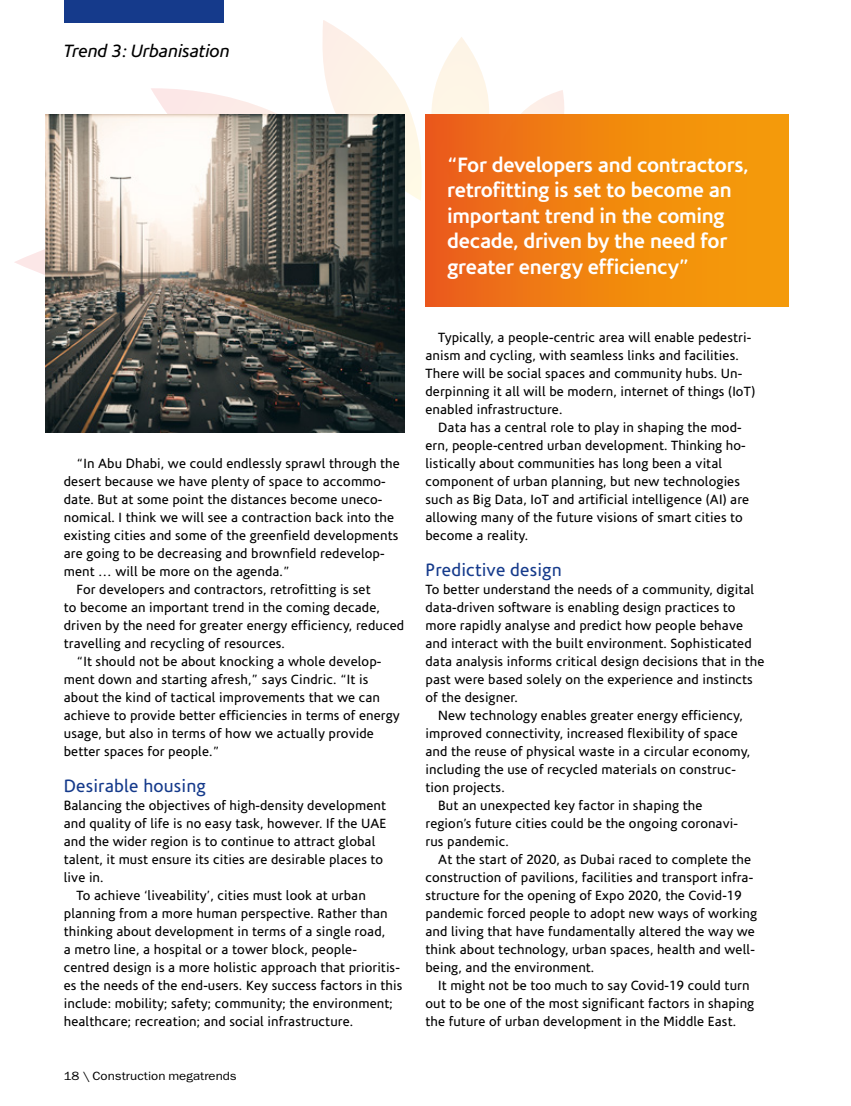
<style>
.page{position:relative;width:851px;height:1106px;background:#fff}
.page>*{position:absolute;margin:0;border:0;box-sizing:border-box;transform-origin:0 0}
.t1{font:700 21px/25.5px "Corisande";letter-spacing:-.015em;color:#fff}
.t2{font:18px "Corisande";letter-spacing:.01em;color:#153a8b}
.t3{font:italic 18px "Corisande";color:#000}
.t4{font:13.5px/18px "Corisande";letter-spacing:.01em;color:#000}
.t5{font:12px "ITC Franklin Gothic Std";color:#000;scale:1.1 1}
</style>
<div class="page">
<div style="left:64px;top:0;width:159px;height:23px;background:#153a8b"></div>
<svg style="left:431px;top:37px;width:179px;height:78px"></svg>
<svg style="left:14px;top:20px;width:408px;height:286px"></svg>
<img style="left:45px;top:115px;width:359px;height:317px">
<div style="left:425px;top:115px;width:362px;height:191px;background:linear-gradient(to right,#eb611b,#f6a406)"></div>
<h2 class="t3" style="left:64px;top:41px;width:167px">Trend 3: Urbanisation</h2>
<p class="t4" style="left:77px;top:455px;width:324px">“In Abu Dhabi, we could endlessly sprawl through the</p>
<p class="t4" style="left:64px;top:473px;width:323px">desert because we have plenty of space to accommo-</p>
<p class="t4" style="left:64px;top:491px;width:320px">date. But at some point the distances become uneco-</p>
<p class="t4" style="left:64px;top:509px;width:332px">nomical. I think we will see a contraction back into the</p>
<p class="t4" style="left:64px;top:527px;width:336px">existing cities and some of the greenfield developments</p>
<p class="t4" style="left:64px;top:545px;width:322px">are going to be decreasing and brownfield redevelop-</p>
<p class="t4" style="left:64px;top:563px;width:227px">ment … will be more on the agenda.”</p>
<p class="t4" style="left:77px;top:581px;width:295px">For developers and contractors, retrofitting is set</p>
<p class="t4" style="left:64px;top:599px;width:317px">to become an important trend in the coming decade,</p>
<p class="t4" style="left:64px;top:617px;width:342px">driven by the need for greater energy efficiency, reduced</p>
<p class="t4" style="left:64px;top:635px;width:223px">travelling and recycling of resources.</p>
<p class="t4" style="left:77px;top:653px;width:306px">“It should not be about knocking a whole develop-</p>
<p class="t4" style="left:64px;top:671px;width:306px">ment down and starting afresh,” says Cindric. “It is</p>
<p class="t4" style="left:64px;top:689px;width:317px">about the kind of tactical improvements that we can</p>
<p class="t4" style="left:64px;top:707px;width:337px">achieve to provide better efficiencies in terms of energy</p>
<p class="t4" style="left:64px;top:725px;width:311px">usage, but also in terms of how we actually provide</p>
<p class="t4" style="left:64px;top:743px;width:157px">better spaces for people.”</p>
<h2 class="t2" style="left:64px;top:776px;width:143px">Desirable housing</h2>
<p class="t4" style="left:64px;top:797px;width:323px">Balancing the objectives of high-density development</p>
<p class="t4" style="left:64px;top:815px;width:324px">and quality of life is no easy task, however. If the UAE</p>
<p class="t4" style="left:64px;top:833px;width:313px">and the wider region is to continue to attract global</p>
<p class="t4" style="left:64px;top:851px;width:321px">talent, it must ensure its cities are desirable places to</p>
<p class="t4" style="left:64px;top:869px;width:41px">live in.</p>
<p class="t4" style="left:77px;top:887px;width:291px">To achieve ‘liveability’, cities must look at urban</p>
<p class="t4" style="left:64px;top:905px;width:325px">planning from a more human perspective. Rather than</p>
<p class="t4" style="left:64px;top:923px;width:323px">thinking about development in terms of a single road,</p>
<p class="t4" style="left:64px;top:941px;width:294px">a metro line, a hospital or a tower block, people-</p>
<p class="t4" style="left:64px;top:959px;width:337px">centred design is a more holistic approach that prioritis-</p>
<p class="t4" style="left:64px;top:977px;width:340px">es the needs of the end-users. Key success factors in this</p>
<p class="t4" style="left:64px;top:995px;width:330px">include: mobility; safety; community; the environment;</p>
<p class="t4" style="left:64px;top:1013px;width:291px">healthcare; recreation; and social infrastructure.</p>
<p class="t5" style="left:64px;top:1069px;width:159px">18 \ Construction megatrends</p>
<h1 class="t1" style="left:447px;top:152px;width:303px">“For developers and contractors, retrofitting is set to become an important trend in the coming decade, driven by the need for greater energy efficiency”</h1>
<p class="t4" style="left:425px;top:329px;width:331px;text-indent:13px">Typically, a people-centric area will enable pedestri&shy;anism and cycling, with seamless links and facilities.<br>There will be social spaces and community hubs. Un&shy;derpinning it all will be modern, internet of things (IoT) enabled infrastructure.</p>
<p class="t4" style="left:425px;top:419px;width:325px;text-indent:13px">Data has a central role to play in shaping the mod&shy;ern, people-centred urban development. Thinking ho&shy;listically about communities has long been a vital component of urban planning, but new technologies such as Big Data, IoT and artificial intelligence (AI) are allowing many of the future visions of smart cities to become a reality.</p>
<h2 class="t2" style="left:425px;top:560px;width:138px">Predictive design</h2>
<p class="t4" style="left:425px;top:581px;width:330px">To better understand the needs of a community, digital</p>
<p class="t4" style="left:425px;top:599px;width:311px">data-driven software is enabling design practices to</p>
<p class="t4" style="left:425px;top:617px;width:319px">more rapidly analyse and predict how people behave</p>
<p class="t4" style="left:425px;top:635px;width:328px">and interact with the built environment. Sophisticated</p>
<p class="t4" style="left:425px;top:653px;width:340px">data analysis informs critical design decisions that in the</p>
<p class="t4" style="left:425px;top:671px;width:329px">past were based solely on the experience and instincts</p>
<p class="t4" style="left:425px;top:689px;width:94px">of the designer.</p>
<p class="t4" style="left:438px;top:707px;width:306px">New technology enables greater energy efficiency,</p>
<p class="t4" style="left:425px;top:725px;width:314px">improved connectivity, increased flexibility of space</p>
<p class="t4" style="left:425px;top:743px;width:326px">and the reuse of physical waste in a circular economy,</p>
<p class="t4" style="left:425px;top:761px;width:312px">including the use of recycled materials on construc-</p>
<p class="t4" style="left:425px;top:779px;width:81px">tion projects.</p>
<p class="t4" style="left:438px;top:797px;width:265px">But an unexpected key factor in shaping the</p>
<p class="t4" style="left:425px;top:815px;width:314px">region’s future cities could be the ongoing coronavi-</p>
<p class="t4" style="left:425px;top:833px;width:85px">rus pandemic.</p>
<p class="t4" style="left:438px;top:851px;width:314px">At the start of 2020, as Dubai raced to complete the</p>
<p class="t4" style="left:425px;top:869px;width:329px">construction of pavilions, facilities and transport infra-</p>
<p class="t4" style="left:425px;top:887px;width:318px">structure for the opening of Expo 2020, the Covid-19</p>
<p class="t4" style="left:425px;top:905px;width:333px">pandemic forced people to adopt new ways of working</p>
<p class="t4" style="left:425px;top:923px;width:331px">and living that have fundamentally altered the way we</p>
<p class="t4" style="left:425px;top:941px;width:331px">think about technology, urban spaces, health and well-</p>
<p class="t4" style="left:425px;top:959px;width:170px">being, and the environment.</p>
<p class="t4" style="left:438px;top:977px;width:313px">It might not be too much to say Covid-19 could turn</p>
<p class="t4" style="left:425px;top:995px;width:330px">out to be one of the most significant factors in shaping</p>
<p class="t4" style="left:425px;top:1013px;width:312px">the future of urban development in the Middle East.</p>
</div>
